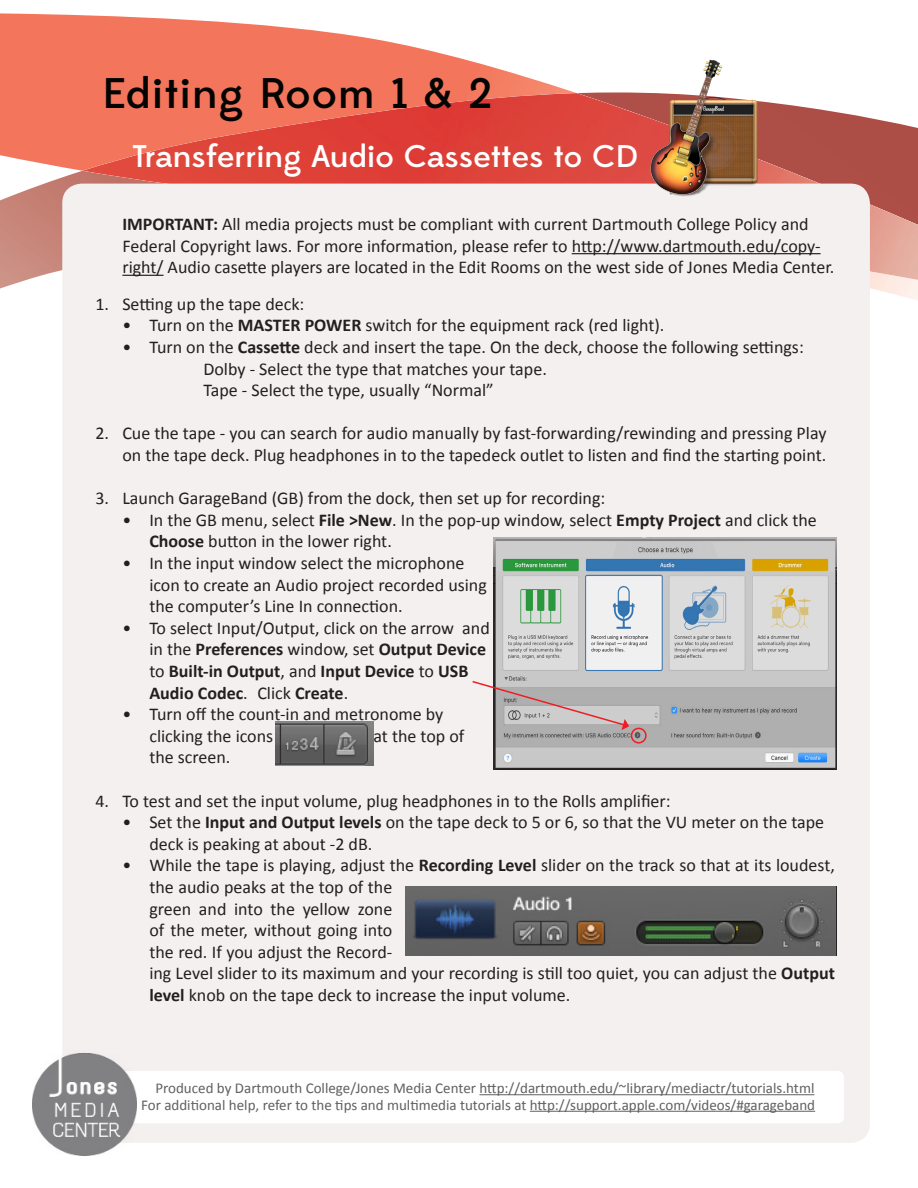
<style>
.page{position:relative;width:918px;height:1188px;background:#fff}
.page>*{position:absolute;margin:0;border:0;box-sizing:border-box;transform-origin:0 0}
.t1{font:500 42.75px "Edmondsans";letter-spacing:.025em;color:#040503;scale:1.05 1}
.t2{font:500 31.35px "Edmondsans";color:#fff;scale:1.05 1}
.t3{font:18px/21.6px "Calibri";color:#231f20}
.t4{font:15px "Calibri";color:#616061}
.s1{font-weight:700}
</style>
<div class="page">
<svg style="left:0;top:13px;width:573px;height:79px"></svg>
<svg style="left:0;top:92px;width:918px;height:197px"></svg>
<img style="left:83px;top:93px;width:835px;height:187px">
<div style="left:62px;top:184px;width:808px;height:959px;background:#f4f0ef;border-radius:20px"></div>
<div style="left:102px;top:1071px;width:742px;height:52px;background:#fff;border-radius:6px"></div>
<hr style="left:479px;top:1094px;width:335px;height:1px;background:#616061">
<hr style="left:530px;top:1111px;width:285px;height:1px;background:#616061">
<img style="left:33px;top:1053px;width:104px;height:103px">
<hr style="left:572px;top:253px;width:249px;height:1px;background:#231f20">
<hr style="left:122px;top:275px;width:42px;height:1px;background:#231f20">
<img style="left:494px;top:537px;width:343px;height:233px">
<img style="left:275px;top:722px;width:99px;height:43px">
<img style="left:405px;top:886px;width:431px;height:70px">
<div style="left:631px;top:728px;width:16px;height:16px;border:2px solid #ee1d23;border-radius:50%"></div>
<svg style="left:472px;top:680px;width:157px;height:50px;background:#c0b9b9"></svg>
<img style="left:638px;top:59px;width:139px;height:138px">
<p class="t1" style="left:102px;top:68px;width:374px">Editing Room 1 &amp; 2</p>
<p class="t2" style="left:132px;top:138px;width:484px">Transferring Audio Cassettes to CD</p>
<p class="t3" style="left:122px;top:213px;width:713px"><span class="s1">IMPORTANT:</span> All media projects must be compliant with current Dartmouth College Policy and<br>Federal Copyright laws. For more information, please refer to http://www.dartmouth.edu/copy&shy;right/ Audio casette players are located in the Edit Rooms on the west side of Jones Media Center.</p>
<p class="t3" style="left:95px;top:293px;width:210px">1. Setting up the tape deck:</p>
<p class="t3" style="left:122px;top:315px;width:544px">• Turn on the <span class="s1">MASTER POWER</span> switch for the equipment rack (red light).</p>
<p class="t3" style="left:122px;top:336px;width:683px">• Turn on the <span class="s1">Cassette</span> deck and insert the tape. On the deck, choose the following settings:</p>
<p class="t3" style="left:203px;top:358px;width:345px">Dolby - Select the type that matches your tape.</p>
<p class="t3" style="left:203px;top:380px;width:292px">Tape - Select the type, usually “Normal”</p>
<p class="t3" style="left:95px;top:423px;width:733px;text-align:right">2. Cue the tape - you can search for audio manually by fast-forwarding/rewinding and pressing Play on the tape deck. Plug headphones in to the tapedeck outlet to listen and find the starting point.</p>
<p class="t3" style="left:95px;top:488px;width:511px">3. Launch GarageBand (GB) from the dock, then set up for recording:</p>
<p class="t3" style="left:149px;top:509px;width:669px;text-indent:-27px">• In the GB menu, select <span class="s1">File &gt;New</span>. In the pop-up window, select <span class="s1">Empty Project</span> and click the<br><span class="s1">Choose</span> button in the lower right.</p>
<p class="t3" style="left:149px;top:552px;width:339px;text-indent:-27px">• In the input window select the microphone icon to create an Audio project recorded using the computer’s Line In connection.</p>
<p class="t3" style="left:149px;top:617px;width:342px;text-indent:-27px">• To select Input/Output, click on the arrow and in the <span class="s1">Preferences</span> window, set <span class="s1">Output Device </span>to <span class="s1">Built-in Output</span>, and <span class="s1">Input Device</span> to <span class="s1">USB Audio Codec</span>. Click <span class="s1">Create</span>.</p>
<p class="t3" style="left:149px;top:704px;width:296px;text-indent:-27px">• Turn off the count-in and metronome by clicking the icons</p>
<p class="t3" style="left:374px;top:725px;width:92px">at the top of</p>
<p class="t3" style="left:149px;top:747px;width:83px">the screen.</p>
<p class="t3" style="left:95px;top:790px;width:577px">4. To test and set the input volume, plug headphones in to the Rolls amplifier:</p>
<p class="t3" style="left:149px;top:812px;width:676px;text-indent:-27px">• Set the <span class="s1">Input and Output levels</span> on the tape deck to 5 or 6, so that the VU meter on the tape deck is peaking at about -2 dB.</p>
<p class="t3" style="left:149px;top:855px;width:687px;text-indent:-27px">• While the tape is playing, adjust the <span class="s1">Recording Level</span> slider on the track so that at its loudest, the audio peaks at the top of the<br>green and into the yellow zone<br>of the meter, without going into<br>the red. If you adjust the Record-<br>ing Level slider to its maximum and your recording is still too quiet, you can adjust the <span class="s1">Output level</span> knob on the tape deck to increase the input volume.</p>
<p class="t4" style="left:155px;top:1079px;width:660px">Produced by Dartmouth College/Jones Media Center http://dartmouth.edu/~library/mediactr/tutorials.html</p>
<p class="t4" style="left:141px;top:1095px;width:676px">For additional help, refer to the tips and multimedia tutorials at http://support.apple.com/videos/#garageband</p>
</div>
